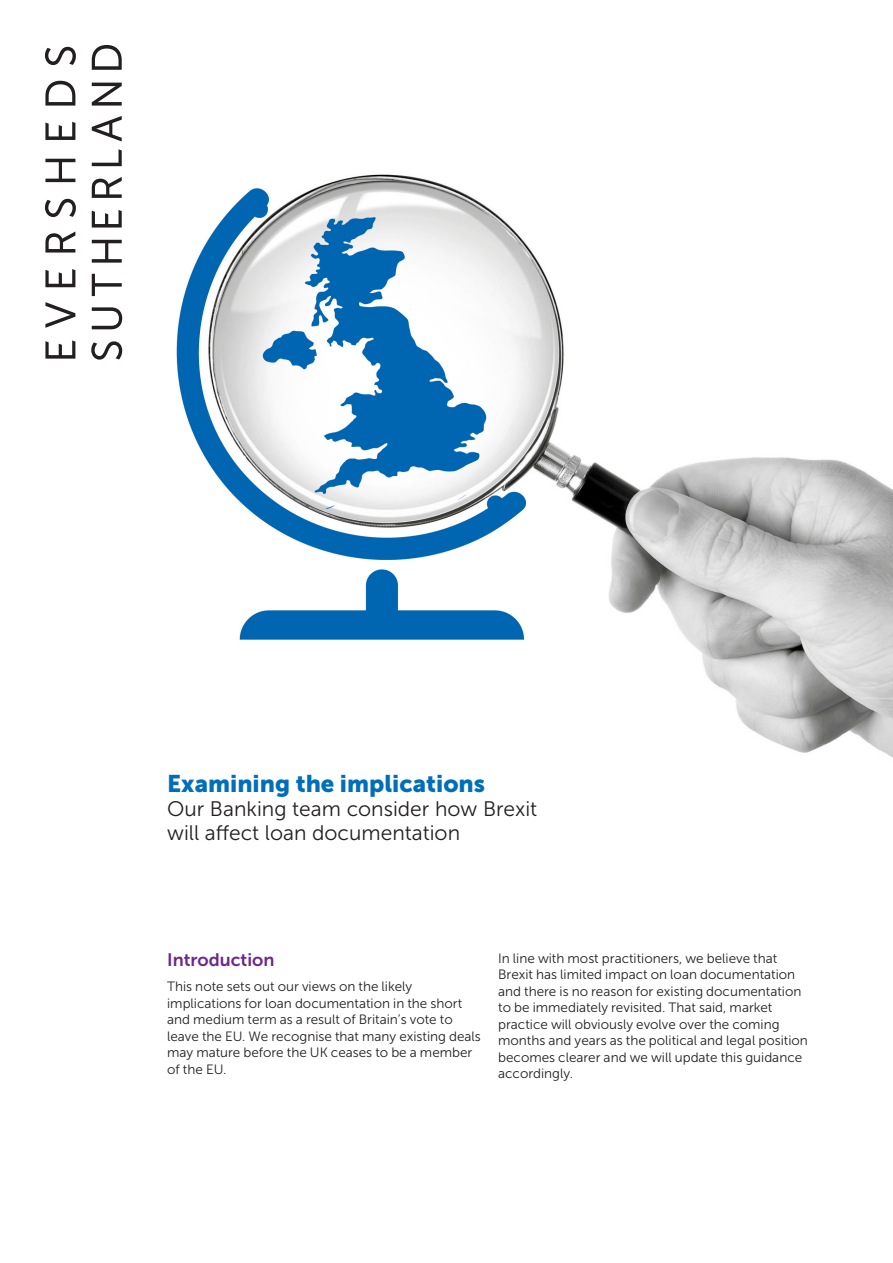
<style>
.page{position:relative;width:893px;height:1263px;background:#fff}
.page>*{position:absolute;margin:0;border:0;box-sizing:border-box;transform-origin:0 0}
.Heartline{font:24px "Museo Sans 900";color:#006fba}
.Headline{font:21px/24px "Museo Sans 300";color:#231f20}
.Section_sub_heading{font:18px "Museo Sans 700";color:#6e278a}
.Copy{font:13.5px/16.5px "Museo Sans 300";color:#231f20}
</style>
<div class="page">
<img style="left:75px;top:66px;width:818px;height:692px">
<svg style="left:45px;top:340px;width:30px;height:19px"></svg>
<svg style="left:45px;top:302px;width:30px;height:26px"></svg>
<svg style="left:45px;top:269px;width:30px;height:18px"></svg>
<svg style="left:45px;top:231px;width:30px;height:22px"></svg>
<svg style="left:45px;top:159px;width:30px;height:23px"></svg>
<svg style="left:45px;top:122px;width:30px;height:18px"></svg>
<svg style="left:45px;top:81px;width:30px;height:25px"></svg>
<svg style="left:92px;top:307px;width:30px;height:22px"></svg>
<svg style="left:92px;top:274px;width:30px;height:22px"></svg>
<svg style="left:92px;top:240px;width:30px;height:23px"></svg>
<svg style="left:92px;top:210px;width:30px;height:18px"></svg>
<svg style="left:92px;top:177px;width:30px;height:21px"></svg>
<svg style="left:92px;top:149px;width:30px;height:17px"></svg>
<svg style="left:92px;top:116px;width:30px;height:25px"></svg>
<svg style="left:92px;top:83px;width:30px;height:23px"></svg>
<svg style="left:92px;top:45px;width:30px;height:25px"></svg>
<svg style="left:45px;top:199px;width:31px;height:18px"></svg>
<svg style="left:45px;top:47px;width:31px;height:18px"></svg>
<svg style="left:91px;top:341px;width:31px;height:19px"></svg>
<p class="Heartline" style="left:167px;top:770px;width:319px">Examining the implications</p>
<p class="Headline" style="left:167px;top:797px;width:372px">Our Banking team consider how Brexit will affect loan documentation</p>
<p class="Section_sub_heading" style="left:167px;top:950px;width:109px">Introduction</p>
<p class="Copy" style="left:167px;top:978px;width:315px">This note sets out our views on the likely implications for loan documentation in the short and medium term as a result of Britain’s vote to leave the EU. We recognise that many existing deals may mature before the UK ceases to be a member of the EU.</p>
<p class="Copy" style="left:498px;top:950px;width:311px">In line with most practitioners, we believe that Brexit has limited impact on loan documentation and there is no reason for existing documentation to be immediately revisited. That said, market practice will obviously evolve over the coming months and years as the political and legal position becomes clearer and we will update this guidance accordingly.</p>
</div>
